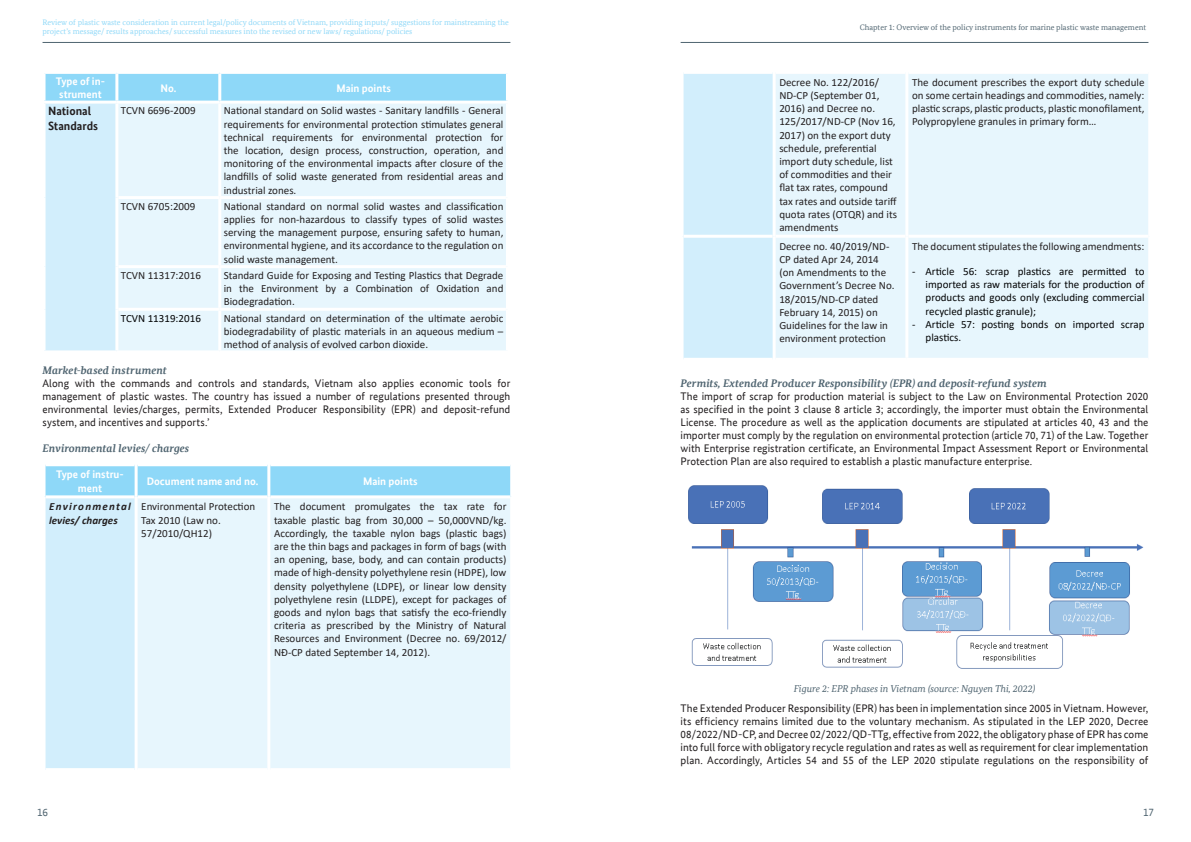
<style>
.page{position:relative;width:1191px;height:842px;background:#fff}
.page>*{position:absolute;margin:0;border:0;box-sizing:border-box;transform-origin:0 0}
.Column_Heading{font:700 12px/14.4px "Bundes Sans Office";color:#231f20}
.t1{font:11px/13.2px "Calibri";color:#231f20;text-align:justify}
.Copytext{font:11px/13px "Bundes Sans Office";color:#231f20;text-align:justify}
.t2{font:11px/13.2px "Calibri";color:#020304;text-align:justify}
.Sub_Heading_level_2{font:italic 700 11px "Bundes Serif Office";letter-spacing:.005em;color:#4f6470}
.Table_Header{font:700 11px/13.2px "Bundes Sans Office";color:#fff;text-align:center}
.t3{font:italic 700 11px/13.2px "Calibri";letter-spacing:.1em;color:#231f20}
.t4{font:11px "Bundes Sans Office";color:#4f6470}
.Chart_photo_descript{font:italic 10px "Bundes Serif Office";color:#4f6470}
.t5{font:8px/9.6px "Bundes Serif Office";color:#8ed8f8}
.t6{font:8px "Bundes Serif Office";color:#4f6470}
</style>
<div class="page">
<hr style="left:43px;top:42px;width:467px;height:1px;background:#4f6470">
<hr style="left:680px;top:42px;width:468px;height:1px;background:#4f6470">
<div style="left:46px;top:74px;width:460px;height:27px;background:#8ed8f8"></div>
<div style="left:44px;top:102px;width:73px;height:250px;background:#d2eefc"></div>
<div style="left:118px;top:104px;width:388px;height:246px;background:#e7f6fd"></div>
<hr style="left:115px;top:74px;width:3px;height:27px;background:#fff">
<hr style="left:218px;top:74px;width:3px;height:27px;background:#fff">
<hr style="left:218px;top:104px;width:3px;height:92px;background:#fff">
<hr style="left:218px;top:199px;width:3px;height:66px;background:#fff">
<hr style="left:218px;top:268px;width:3px;height:40px;background:#fff">
<hr style="left:218px;top:311px;width:3px;height:39px;background:#fff">
<hr style="left:118px;top:196px;width:102px;height:3px;background:#fff">
<hr style="left:220px;top:196px;width:286px;height:3px;background:#fff">
<hr style="left:118px;top:265px;width:102px;height:3px;background:#fff">
<hr style="left:220px;top:265px;width:286px;height:3px;background:#fff">
<hr style="left:118px;top:308px;width:102px;height:3px;background:#fff">
<hr style="left:220px;top:308px;width:286px;height:3px;background:#fff">
<hr style="left:43px;top:101px;width:74px;height:3px;background:#fff">
<hr style="left:43px;top:104px;width:3px;height:94px;background:#fff">
<hr style="left:43px;top:198px;width:3px;height:69px;background:#fff">
<hr style="left:43px;top:267px;width:3px;height:42px;background:#fff">
<hr style="left:43px;top:309px;width:3px;height:41px;background:#fff">
<hr style="left:43px;top:350px;width:74px;height:3px;background:#fff">
<hr style="left:115px;top:104px;width:3px;height:94px;background:#fff">
<hr style="left:115px;top:198px;width:3px;height:69px;background:#fff">
<hr style="left:115px;top:267px;width:3px;height:42px;background:#fff">
<hr style="left:115px;top:309px;width:3px;height:41px;background:#fff">
<div style="left:46px;top:466px;width:464px;height:29px;background:#8ed8f8"></div>
<div style="left:44px;top:497px;width:92px;height:273px;background:#d2eefc"></div>
<div style="left:138px;top:498px;width:372px;height:270px;background:#e7f6fd"></div>
<hr style="left:135px;top:463px;width:3px;height:34px;background:#fff">
<hr style="left:267px;top:463px;width:3px;height:34px;background:#fff">
<hr style="left:267px;top:497px;width:3px;height:274px;background:#fff">
<hr style="left:46px;top:768px;width:89px;height:3px;background:#fff">
<hr style="left:46px;top:495px;width:89px;height:3px;background:#fff">
<hr style="left:43px;top:497px;width:3px;height:274px;background:#fff">
<hr style="left:135px;top:497px;width:3px;height:274px;background:#fff">
<div style="left:683px;top:74px;width:89px;height:284px;background:#d2eefc"></div>
<div style="left:776px;top:74px;width:372px;height:284px;background:#e7f6fd"></div>
<hr style="left:683px;top:235px;width:89px;height:3px;background:#fff">
<hr style="left:775px;top:235px;width:130px;height:3px;background:#fff">
<hr style="left:908px;top:235px;width:240px;height:3px;background:#fff">
<hr style="left:905px;top:71px;width:3px;height:165px;background:#fff">
<hr style="left:905px;top:236px;width:3px;height:122px;background:#fff">
<img style="left:688px;top:485px;width:456px;height:184px">
<p class="t5" style="left:43px;top:17px;width:468px">Review of plastic waste consideration in current legal/policy documents of Vietnam, providing inputs/ suggestions for mainstreaming the project’s message/ results approaches/ successful measures into the revised or new laws/ regulations/ policies</p>
<p class="t6" style="left:860px;top:22px;width:288px">Chapter 1: Overview of the policy instruments for marine plastic waste management</p>
<p class="Table_Header" style="left:56px;top:75px;width:51px">Type of in&shy;strument</p>
<p class="Table_Header" style="left:160px;top:81px;width:17px">No.</p>
<p class="Table_Header" style="left:336px;top:81px;width:56px">Main points</p>
<p class="Column_Heading" style="left:48px;top:104px;width:51px">National<br>Standards</p>
<p class="t1" style="left:121px;top:104px;width:76px">TCVN 6696-2009</p>
<p class="t1" style="left:224px;top:104px;width:281px">National standard on Solid wastes - Sanitary landfills - General requirements for environmental protection stimulates general technical requirements for environmental protection for the location, design process, construction, operation, and monitoring of the environmental impacts after closure of the landfills of solid waste generated from residential areas and industrial zones.</p>
<p class="t1" style="left:121px;top:199px;width:76px">TCVN 6705:2009</p>
<p class="t1" style="left:224px;top:199px;width:281px">National standard on normal solid wastes and classification applies for non-hazardous to classify types of solid wastes serving the management purpose, ensuring safety to human, environmental hygiene, and its accordance to the regulation on solid waste management.</p>
<p class="t1" style="left:121px;top:268px;width:81px">TCVN 11317:2016</p>
<p class="t1" style="left:224px;top:268px;width:281px">Standard Guide for Exposing and Testing Plastics that Degrade in the Environment by a Combination of Oxidation and Biodegradation.</p>
<p class="t2" style="left:121px;top:311px;width:81px">TCVN 11319:2016</p>
<p class="t1" style="left:224px;top:311px;width:281px">National standard on determination of the ultimate aerobic biodegradability of plastic materials in an aqueous medium – method of analysis of evolved carbon dioxide.</p>
<p class="Sub_Heading_level_2" style="left:43px;top:364px;width:126px">Market-based instrument</p>
<p class="Copytext" style="left:43px;top:377px;width:469px">Along with the commands and controls and standards, Vietnam also applies economic tools for management of plastic wastes. The country has issued a number of regulations presented through environmental levies/charges, permits, Extended Producer Responsibility (EPR) and deposit-refund system, and incentives and supports.’</p>
<p class="Sub_Heading_level_2" style="left:43px;top:442px;width:148px">Environmental levies/ charges</p>
<p class="Table_Header" style="left:56px;top:468px;width:69px">Type of instru&shy;ment</p>
<p class="Table_Header" style="left:147px;top:475px;width:113px">Document name and no.</p>
<p class="Table_Header" style="left:363px;top:475px;width:56px">Main points</p>
<p class="t3" style="left:49px;top:500px;width:83px">Environmental levies/ charges</p>
<p class="t1" style="left:141px;top:500px;width:116px;text-align:left">Environmental Protection<br>Tax 2010 (Law no.<br>57/2010/QH12)</p>
<p class="t1" style="left:274px;top:500px;width:234px">The document promulgates the tax rate for taxable plastic bag from 30,000 – 50,000VND/kg.<br>Accordingly, the taxable nylon bags (plastic bags) are the thin bags and packages in form of bags (with an opening, base, body, and can contain products) made of high-density polyethylene resin (HDPE), low density polyethylene (LDPE), or linear low density polyethylene resin (LLDPE), except for packages of goods and nylon bags that satisfy the eco-friendly criteria as prescribed by the Ministry of Natural Resources and Environment (Decree no. 69/2012/ NĐ-CP dated September 14, 2012).</p>
<p class="t1" style="left:779px;top:75px;width:119px;text-align:left">Decree No. 122/2016/<br>ND-CP (September 01,<br>2016) and Decree no.<br>125/2017/ND-CP (Nov 16,<br>2017) on the export duty schedule, preferential import duty schedule, list of commodities and their flat tax rates, compound tax rates and outside tariff quota rates (OTQR) and its amendments</p>
<p class="t1" style="left:912px;top:75px;width:234px">The document prescribes the export duty schedule on some certain headings and commodities, namely: plastic scraps, plastic products, plastic monofilament, Polypropylene granules in primary form…</p>
<p class="t1" style="left:779px;top:239px;width:117px;text-align:left">Decree no. 40/2019/ND-<br>CP dated Apr 24, 2014 (on Amendments to the<br>Government’s Decree No.<br>18/2015/ND-CP dated<br>February 14, 2015) on<br>Guidelines for the law in environment protection</p>
<p class="t1" style="left:912px;top:239px;width:234px">The document stipulates the following amendments:</p>
<p class="t2" style="left:925px;top:264px;width:220px;text-indent:-14px">- Article 56: scrap plastics are permitted to imported as raw materials for the production of products and goods only (excluding commercial recycled plastic granule);</p>
<p class="t2" style="left:925px;top:317px;width:220px;text-indent:-14px">- Article 57: posting bonds on imported scrap plastics.</p>
<p class="Sub_Heading_level_2" style="left:680px;top:377px;width:368px">Permits, Extended Producer Responsibility (EPR) and deposit-refund system</p>
<p class="Copytext" style="left:680px;top:390px;width:469px">The import of scrap for production material is subject to the Law on Environmental Protection 2020 as specified in the point 3 clause 8 article 3; accordingly, the importer must obtain the Environmental License. The procedure as well as the application documents are stipulated at articles 40, 43 and the importer must comply by the regulation on environmental protection (article 70, 71) of the Law. Together with Enterprise registration certificate, an Environmental Impact Assessment Report or Environmental Protection Plan are also required to establish a plastic manufacture enterprise.</p>
<p class="Chart_photo_descript" style="left:793px;top:683px;width:243px">Figure 2: EPR phases in Vietnam (source: Nguyen Thi, 2022)</p>
<p class="Copytext" style="left:680px;top:702px;width:469px">The Extended Producer Responsibility (EPR) has been in implementation since 2005 in Vietnam. However, its efficiency remains limited due to the voluntary mechanism. As stipulated in the LEP 2020, Decree 08/2022/ND-CP, and Decree 02/2022/QD-TTg, effective from 2022, the obligatory phase of EPR has come into full force with obligatory recycle regulation and rates as well as requirement for clear implementation plan. Accordingly, Articles 54 and 55 of the LEP 2020 stipulate regulations on the responsibility of</p>
<p class="t4" style="left:37px;top:806px;width:12px">16</p>
<p class="t4" style="left:1143px;top:806px;width:12px">17</p>
</div>
